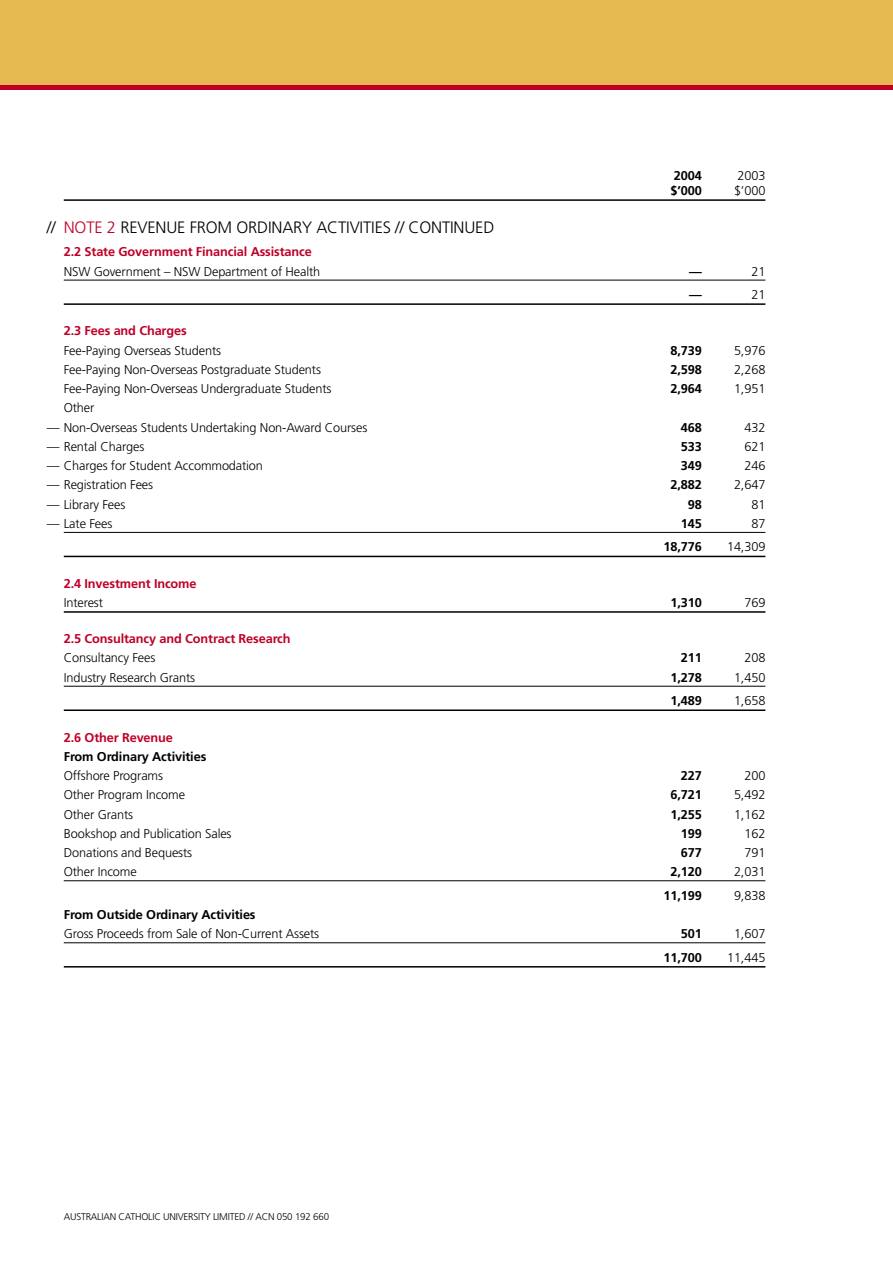
<style>
.page{position:relative;width:893px;height:1263px;background:#fff}
.page>*{position:absolute;margin:0;border:0;box-sizing:border-box;transform-origin:0 0}
.t1{font:300 16.5px "Frutiger";letter-spacing:-.01em;color:#000}
.t2{font:300 12.75px "Frutiger";letter-spacing:-.01em;color:#000}
.t3{font:700 12.75px "Frutiger";letter-spacing:-.01em;color:#000}
.t4{font:700 12.75px "Frutiger";letter-spacing:-.01em;color:#be0027}
.t5{font:300 9.75px "Frutiger";letter-spacing:-.02em;color:#000}
.s1{color:#be0027}
</style>
<div class="page">
<div style="left:0;top:0;width:893px;height:85px;background:#e5b850"></div>
<hr style="left:0;top:85px;width:893px;height:4px;background:#be0027">
<hr style="left:64px;top:199px;width:701px;height:2px;background:#000">
<hr style="left:64px;top:280px;width:701px;height:1px;background:#000">
<hr style="left:64px;top:303px;width:701px;height:2px;background:#000">
<hr style="left:64px;top:532px;width:701px;height:1px;background:#000">
<hr style="left:64px;top:556px;width:701px;height:1px;background:#000">
<hr style="left:64px;top:611px;width:701px;height:2px;background:#000">
<hr style="left:64px;top:686px;width:701px;height:1px;background:#000">
<hr style="left:64px;top:709px;width:701px;height:2px;background:#000">
<hr style="left:64px;top:880px;width:701px;height:1px;background:#000">
<hr style="left:64px;top:942px;width:701px;height:1px;background:#000">
<hr style="left:64px;top:966px;width:701px;height:1px;background:#000">
<p class="t3" style="left:674px;top:168px;width:29px">2004</p>
<p class="t2" style="left:737px;top:168px;width:29px">2003</p>
<p class="t3" style="left:670px;top:183px;width:33px">$’000</p>
<p class="t2" style="left:734px;top:183px;width:33px">$’000</p>
<p class="t1" style="left:47px;top:218px;width:449px">// <span class="s1">NOTE 2</span> REVENUE FROM ORDINARY ACTIVITIES // CONTINUED</p>
<p class="t4" style="left:64px;top:244px;width:250px">2.2 State Government Financial Assistance</p>
<p class="t2" style="left:64px;top:264px;width:258px">NSW Government – NSW Department of Health</p>
<p class="t3" style="left:689px;top:264px;width:14px">—</p>
<p class="t2" style="left:751px;top:264px;width:16px">21</p>
<p class="t3" style="left:689px;top:287px;width:14px">—</p>
<p class="t2" style="left:751px;top:287px;width:16px">21</p>
<p class="t4" style="left:64px;top:323px;width:124px">2.3 Fees and Charges</p>
<p class="t2" style="left:64px;top:343px;width:159px">Fee-Paying Overseas Students</p>
<p class="t3" style="left:670px;top:343px;width:33px">8,739</p>
<p class="t2" style="left:734px;top:343px;width:33px">5,976</p>
<p class="t2" style="left:64px;top:362px;width:259px">Fee-Paying Non-Overseas Postgraduate Students</p>
<p class="t3" style="left:670px;top:362px;width:33px">2,598</p>
<p class="t2" style="left:734px;top:362px;width:33px">2,268</p>
<p class="t2" style="left:64px;top:381px;width:269px">Fee-Paying Non-Overseas Undergraduate Students</p>
<p class="t3" style="left:670px;top:381px;width:33px">2,964</p>
<p class="t2" style="left:734px;top:381px;width:33px">1,951</p>
<p class="t2" style="left:64px;top:401px;width:32px">Other</p>
<p class="t2" style="left:47px;top:420px;width:322px">— Non-Overseas Students Undertaking Non-Award Courses</p>
<p class="t3" style="left:681px;top:420px;width:23px">468</p>
<p class="t2" style="left:744px;top:420px;width:23px">432</p>
<p class="t2" style="left:47px;top:439px;width:99px">— Rental Charges</p>
<p class="t3" style="left:681px;top:439px;width:23px">533</p>
<p class="t2" style="left:744px;top:439px;width:23px">621</p>
<p class="t2" style="left:47px;top:459px;width:218px">— Charges for Student Accommodation</p>
<p class="t3" style="left:681px;top:458px;width:23px">349</p>
<p class="t2" style="left:744px;top:459px;width:23px">246</p>
<p class="t2" style="left:47px;top:478px;width:108px">— Registration Fees</p>
<p class="t3" style="left:670px;top:477px;width:33px">2,882</p>
<p class="t2" style="left:734px;top:478px;width:33px">2,647</p>
<p class="t2" style="left:47px;top:497px;width:80px">— Library Fees</p>
<p class="t3" style="left:688px;top:497px;width:16px">98</p>
<p class="t2" style="left:751px;top:497px;width:16px">81</p>
<p class="t2" style="left:47px;top:516px;width:67px">— Late Fees</p>
<p class="t3" style="left:681px;top:516px;width:23px">145</p>
<p class="t2" style="left:751px;top:516px;width:16px">87</p>
<p class="t3" style="left:663px;top:539px;width:40px">18,776</p>
<p class="t2" style="left:727px;top:540px;width:40px">14,309</p>
<p class="t4" style="left:64px;top:576px;width:134px">2.4 Investment Income</p>
<p class="t2" style="left:64px;top:595px;width:41px">Interest</p>
<p class="t3" style="left:670px;top:595px;width:33px">1,310</p>
<p class="t2" style="left:744px;top:595px;width:23px">769</p>
<p class="t4" style="left:64px;top:631px;width:228px">2.5 Consultancy and Contract Research</p>
<p class="t2" style="left:64px;top:651px;width:93px">Consultancy Fees</p>
<p class="t3" style="left:681px;top:650px;width:23px">211</p>
<p class="t2" style="left:744px;top:651px;width:23px">208</p>
<p class="t2" style="left:64px;top:670px;width:133px">Industry Research Grants</p>
<p class="t3" style="left:670px;top:670px;width:33px">1,278</p>
<p class="t2" style="left:734px;top:670px;width:33px">1,450</p>
<p class="t3" style="left:670px;top:693px;width:33px">1,489</p>
<p class="t2" style="left:734px;top:694px;width:33px">1,658</p>
<p class="t4" style="left:64px;top:729px;width:111px">2.6 Other Revenue</p>
<p class="t3" style="left:64px;top:749px;width:144px">From Ordinary Activities</p>
<p class="t2" style="left:64px;top:768px;width:101px">Offshore Programs</p>
<p class="t3" style="left:681px;top:768px;width:23px">227</p>
<p class="t2" style="left:744px;top:768px;width:23px">200</p>
<p class="t2" style="left:64px;top:788px;width:123px">Other Program Income</p>
<p class="t3" style="left:670px;top:787px;width:33px">6,721</p>
<p class="t2" style="left:734px;top:788px;width:33px">5,492</p>
<p class="t2" style="left:64px;top:807px;width:71px">Other Grants</p>
<p class="t3" style="left:670px;top:807px;width:33px">1,255</p>
<p class="t2" style="left:734px;top:807px;width:33px">1,162</p>
<p class="t2" style="left:64px;top:826px;width:169px">Bookshop and Publication Sales</p>
<p class="t3" style="left:681px;top:826px;width:23px">199</p>
<p class="t2" style="left:744px;top:826px;width:23px">162</p>
<p class="t2" style="left:64px;top:845px;width:130px">Donations and Bequests</p>
<p class="t3" style="left:681px;top:845px;width:23px">677</p>
<p class="t2" style="left:744px;top:845px;width:23px">791</p>
<p class="t2" style="left:64px;top:865px;width:74px">Other Income</p>
<p class="t3" style="left:670px;top:864px;width:33px">2,120</p>
<p class="t2" style="left:734px;top:865px;width:33px">2,031</p>
<p class="t3" style="left:663px;top:888px;width:40px">11,199</p>
<p class="t2" style="left:734px;top:888px;width:33px">9,838</p>
<p class="t3" style="left:64px;top:907px;width:193px">From Outside Ordinary Activities</p>
<p class="t2" style="left:64px;top:927px;width:257px">Gross Proceeds from Sale of Non-Current Assets</p>
<p class="t3" style="left:681px;top:926px;width:23px">501</p>
<p class="t2" style="left:734px;top:927px;width:33px">1,607</p>
<p class="t3" style="left:663px;top:950px;width:40px">11,700</p>
<p class="t2" style="left:727px;top:950px;width:40px">11,445</p>
<p class="t5" style="left:64px;top:1211px;width:267px">AUSTRALIAN CATHOLIC UNIVERSITY LIMITED // ACN 050 192 660</p>
</div>
